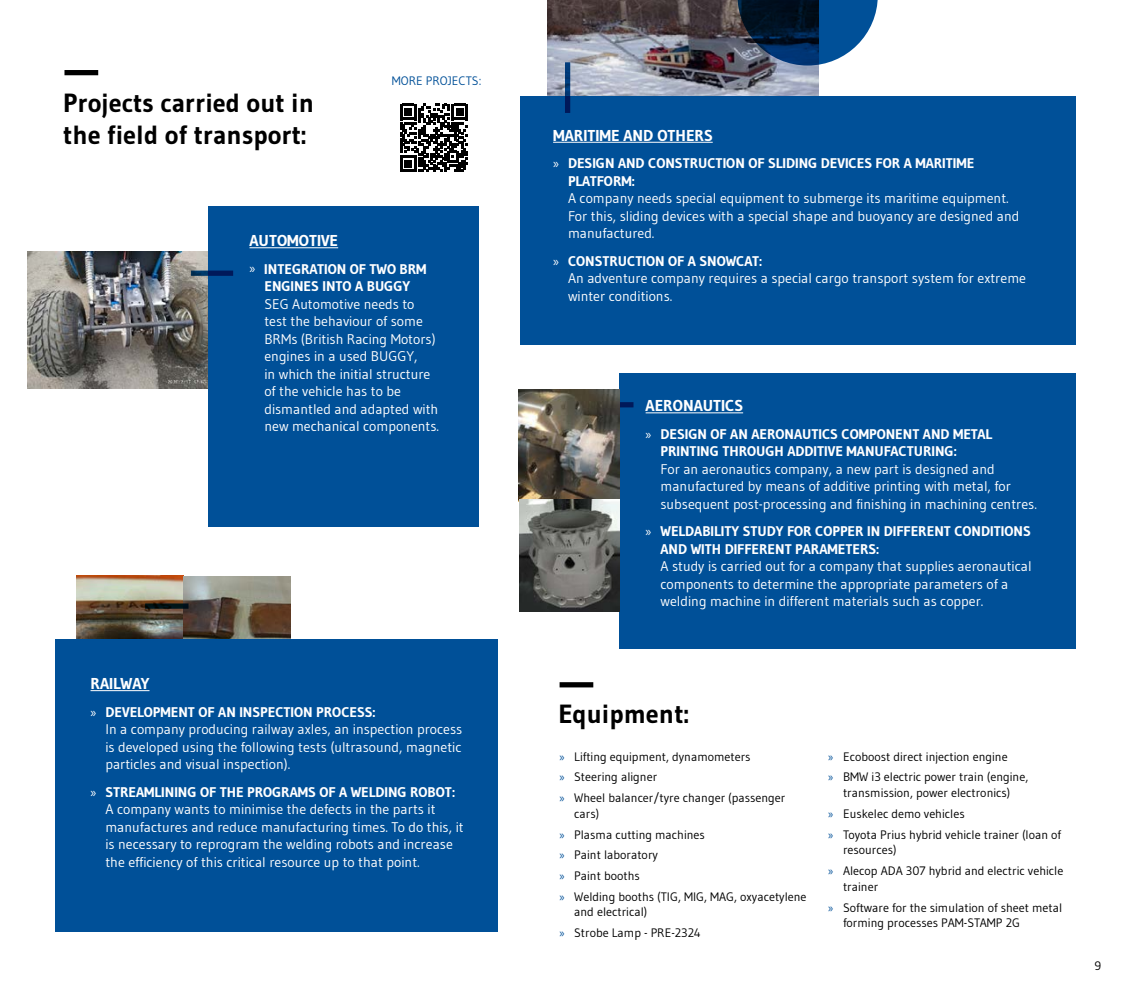
<style>
.page{position:relative;width:1141px;height:993px;background:#fff}
.page>*{position:absolute;margin:0;border:0;box-sizing:border-box;transform-origin:0 0}
.t1{font:700 26.25px/31.5px "Gudea";color:#000}
.t2{font:700 15.75px "Gudea";color:#fff}
.t3{font:14px/17.5px "Gudea";color:#fff}
.t4{font:700 14px/17.5px "Gudea";color:#fff}
.t5{font:12.25px/20.7px "Gudea";color:#000}
.t6{font:12.25px "Gudea";color:#005098}
.s1{font-family:"Myriad Pro";font-weight:400}
.s2{font-family:"Myriad Pro"}
.s3{font-weight:700}
.s4{font-family:"Myriad Pro";color:#005098}
</style>
<div class="page">
<img style="left:77px;top:575px;width:214px;height:64px">
<div style="left:619px;top:373px;width:456px;height:276px;background:#005098"></div>
<div style="left:56px;top:639px;width:442px;height:292px;background:#005098"></div>
<div style="left:64px;top:70px;width:34px;height:5px;background:#000"></div>
<img style="left:548px;top:0;width:271px;height:96px">
<hr style="left:91px;top:690px;width:58px;height:1px;background:#fff">
<hr style="left:646px;top:412px;width:97px;height:1px;background:#fff">
<svg style="left:619px;top:402px;width:14px;height:5px"></svg>
<svg style="left:145px;top:603px;width:44px;height:5px"></svg>
<svg style="left:737px;top:0;width:141px;height:65px"></svg>
<div style="left:560px;top:682px;width:33px;height:5px;background:#000"></div>
<div style="left:520px;top:96px;width:555px;height:249px;background:#005098"></div>
<hr style="left:553px;top:142px;width:160px;height:1px;background:#fff">
<svg style="left:565px;top:62px;width:5px;height:51px"></svg>
<img style="left:519px;top:389px;width:100px;height:110px">
<img style="left:519px;top:499px;width:100px;height:112px">
<img style="left:27px;top:251px;width:181px;height:137px">
<div style="left:208px;top:206px;width:271px;height:320px;background:#005098"></div>
<hr style="left:250px;top:247px;width:88px;height:1px;background:#fff">
<svg style="left:191px;top:270px;width:42px;height:6px"></svg>
<svg style="left:400px;top:104px;width:68px;height:68px"></svg>
<h1 class="t1" style="left:63px;top:87px;width:252px">Projects carried out in the field of transport:</h1>
<p class="t6" style="left:392px;top:73px;width:91px">MORE PROJECTS:</p>
<p class="t2" style="left:250px;top:231px;width:90px">AUTOMOTIVE</p>
<p class="t4" style="left:250px;top:260px;width:179px;text-align:center"><span class="s1">»</span> INTEGRATION OF TWO BRM<br>ENGINES INTO A BUGGY</p>
<p class="t3" style="left:264px;top:295px;width:176px">SEG Automotive needs to test the behaviour of some<br>BRMs (British Racing Motors) engines in a used BUGGY,<br>in which the initial structure of the vehicle has to be dismantled and adapted with new mechanical components.</p>
<p class="t2" style="left:91px;top:673px;width:60px">RAILWAY</p>
<p class="t3" style="left:105px;top:702px;width:358px;text-indent:-15px"><span class="s2">»</span> <span class="s3">DEVELOPMENT OF AN INSPECTION PROCESS:<br></span>In a company producing railway axles, an inspection process is developed using the following tests (ultrasound, magnetic particles and visual inspection).</p>
<p class="t3" style="left:105px;top:782px;width:360px;text-indent:-15px"><span class="s2">»</span> <span class="s3">STREAMLINING OF THE PROGRAMS OF A WELDING ROBOT:<br></span>A company wants to minimise the defects in the parts it manufactures and reduce manufacturing times. To do this, it is necessary to reprogram the welding robots and increase the efficiency of this critical resource up to that point.</p>
<p class="t2" style="left:553px;top:125px;width:161px">MARITIME AND OTHERS</p>
<p class="t4" style="left:568px;top:154px;width:408px;text-indent:-15px"><span class="s1">»</span> DESIGN AND CONSTRUCTION OF SLIDING DEVICES FOR A MARITIME<br>PLATFORM:</p>
<p class="t3" style="left:568px;top:189px;width:453px">A company needs special equipment to submerge its maritime equipment.<br>For this, sliding devices with a special shape and buoyancy are designed and manufactured.</p>
<p class="t3" style="left:568px;top:252px;width:460px;text-indent:-15px"><span class="s2">»</span> <span class="s3">CONSTRUCTION OF A SNOWCAT:<br></span>An adventure company requires a special cargo transport system for extreme winter conditions.</p>
<p class="t2" style="left:646px;top:396px;width:99px">AERONAUTICS</p>
<p class="t4" style="left:661px;top:425px;width:333px;text-indent:-15px"><span class="s1">»</span> DESIGN OF AN AERONAUTICS COMPONENT AND METAL<br>PRINTING THROUGH ADDITIVE MANUFACTURING:</p>
<p class="t3" style="left:661px;top:459px;width:378px">For an aeronautics company, a new part is designed and manufactured by means of additive printing with metal, for subsequent post-processing and finishing in machining centres.</p>
<p class="t4" style="left:661px;top:522px;width:372px;text-indent:-15px"><span class="s1">»</span> WELDABILITY STUDY FOR COPPER IN DIFFERENT CONDITIONS<br>AND WITH DIFFERENT PARAMETERS:</p>
<p class="t3" style="left:661px;top:557px;width:373px">A study is carried out for a company that supplies aeronautical components to determine the appropriate parameters of a welding machine in different materials such as copper.</p>
<h1 class="t1" style="left:558px;top:698px;width:132px">Equipment:</h1>
<p class="t5" style="left:559px;top:745px;width:228px"><span class="s4">»</span> Lifting equipment, dynamometers<br><span class="s4">»</span> Steering aligner<br><span class="s4">»</span> Wheel balancer/tyre changer (passenger</p>
<p class="t5" style="left:559px;top:802px;width:249px;text-indent:15px">cars)<br><span class="s4">»</span> Plasma cutting machines<br><span class="s4">»</span> Paint laboratory<br><span class="s4">»</span> Paint booths<br><span class="s4">»</span> Welding booths (TIG, MIG, MAG, oxyacetylene</p>
<p class="t5" style="left:559px;top:901px;width:143px;text-indent:15px">and electrical)<br><span class="s4">»</span> Strobe Lamp - PRE-2324</p>
<p class="t5" style="left:828px;top:745px;width:202px"><span class="s4">»</span> Ecoboost direct injection engine<br><span class="s4">»</span> BMW i3 electric power train (engine,</p>
<p class="t5" style="left:828px;top:782px;width:234px;text-indent:15px">transmission, power electronics)<br><span class="s4">»</span> Euskelec demo vehicles<br><span class="s4">»</span> Toyota Prius hybrid vehicle trainer (loan of</p>
<p class="t5" style="left:828px;top:839px;width:237px;text-indent:15px">resources)<br><span class="s4">»</span> Alecop ADA 307 hybrid and electric vehicle</p>
<p class="t5" style="left:828px;top:875px;width:236px;text-indent:15px">trainer<br><span class="s4">»</span> Software for the simulation of sheet metal</p>
<p class="t5" style="left:843px;top:912px;width:178px">forming processes PAM-STAMP 2G</p>
<p class="t5" style="left:1094px;top:954px;width:8px">9</p>
</div>
